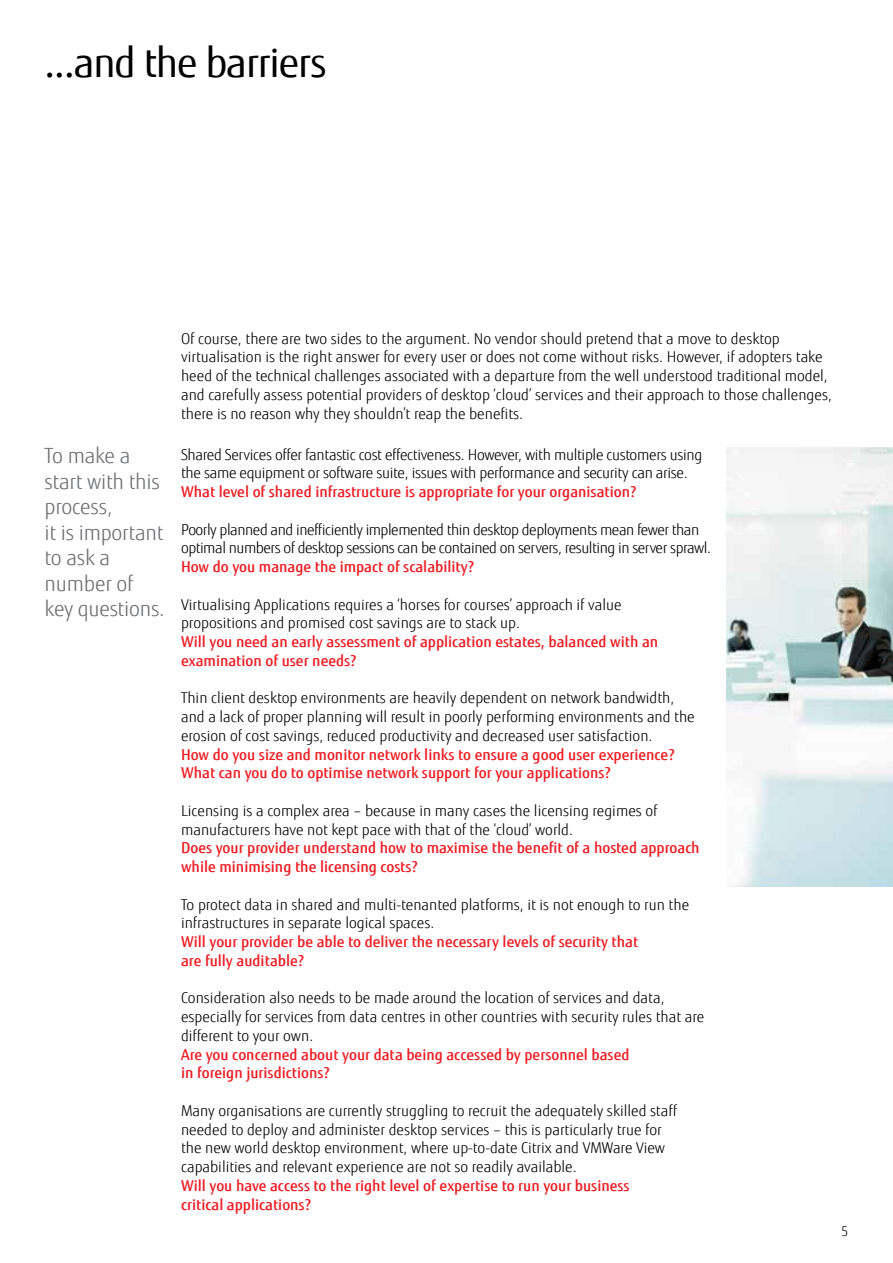
<style>
.page{position:relative;width:893px;height:1263px;background:#fff}
.page>*{position:absolute;margin:0;border:0;box-sizing:border-box;transform-origin:0 0}
.t1{font:40.5px "Fujitsu Sans";letter-spacing:-.025em;color:#000}
.t2{font:300 21px/25.5px "Fujitsu Sans";letter-spacing:-.01em;color:#6d6e71}
.t3{font:300 15px/18.8px "Fujitsu Sans";color:#000}
.t4{font:500 15px/18.8px "Fujitsu Sans";color:#ed1d24}
.t5{font:300 15px/18.8px "Fujitsu Sans";letter-spacing:-.03em;color:#000}
.t6{font:300 15px/18.8px "Fujitsu Sans";letter-spacing:-.02em;color:#000}
.t7{font:300 13.5px "Fujitsu Sans";color:#000}
</style>
<div class="page">
<img style="left:727px;top:448px;width:166px;height:438px">
<h1 class="t1" style="left:45px;top:38px;width:283px">...and the barriers</h1>
<h2 class="t2" style="left:45px;top:443px;width:122px">To make a start with this process,<br>it is important to ask a number of key questions.</h2>
<p class="t3" style="left:181px;top:329px;width:652px">Of course, there are two sides to the argument. No vendor should pretend that a move to desktop virtualisation is the right answer for every user or does not come without risks. However, if adopters take heed of the technical challenges associated with a departure from the well understood traditional model, and carefully assess potential providers of desktop ‘cloud’ services and their approach to those challenges, there is no reason why they shouldn’t reap the benefits.</p>
<p class="t6" style="left:181px;top:445px;width:523px">Shared Services offer fantastic cost effectiveness. However, with multiple customers using the same equipment or software suite, issues with performance and security can arise.</p>
<p class="t4" style="left:181px;top:482px;width:457px">What level of shared infrastructure is appropriate for your organisation?</p>
<p class="t5" style="left:181px;top:520px;width:531px">Poorly planned and inefficiently implemented thin desktop deployments mean fewer than optimal numbers of desktop sessions can be contained on servers, resulting in server sprawl.</p>
<p class="t4" style="left:181px;top:557px;width:294px">How do you manage the impact of scalability?</p>
<p class="t3" style="left:181px;top:595px;width:442px">Virtualising Applications requires a ‘horses for courses’ approach if value propositions and promised cost savings are to stack up.</p>
<p class="t4" style="left:181px;top:632px;width:479px">Will you need an early assessment of application estates, balanced with an examination of user needs?</p>
<p class="t3" style="left:181px;top:689px;width:515px">Thin client desktop environments are heavily dependent on network bandwidth, and a lack of proper planning will result in poorly performing environments and the erosion of cost savings, reduced productivity and decreased user satisfaction.</p>
<p class="t4" style="left:181px;top:745px;width:495px">How do you size and monitor network links to ensure a good user experience?<br>What can you do to optimise network support for your applications?</p>
<p class="t3" style="left:181px;top:801px;width:478px">Licensing is a complex area – because in many cases the licensing regimes of manufacturers have not kept pace with that of the ‘cloud’ world.</p>
<p class="t4" style="left:181px;top:839px;width:520px">Does your provider understand how to maximise the benefit of a hosted approach while minimising the licensing costs?</p>
<p class="t3" style="left:181px;top:895px;width:510px">To protect data in shared and multi-tenanted platforms, it is not enough to run the infrastructures in separate logical spaces.</p>
<p class="t4" style="left:181px;top:932px;width:459px">Will your provider be able to deliver the necessary levels of security that are fully auditable?</p>
<p class="t3" style="left:181px;top:989px;width:525px">Consideration also needs to be made around the location of services and data, especially for services from data centres in other countries with security rules that are different to your own.</p>
<p class="t4" style="left:181px;top:1045px;width:450px">Are you concerned about your data being accessed by personnel based in foreign jurisdictions?</p>
<p class="t3" style="left:181px;top:1101px;width:497px">Many organisations are currently struggling to recruit the adequately skilled staff needed to deploy and administer desktop services – this is particularly true for the new world desktop environment, where up-to-date Citrix and VMWare View capabilities and relevant experience are not so readily available.</p>
<p class="t4" style="left:181px;top:1176px;width:450px">Will you have access to the right level of expertise to run your business critical applications?</p>
<p class="t7" style="left:841px;top:1223px;width:9px">5</p>
</div>
